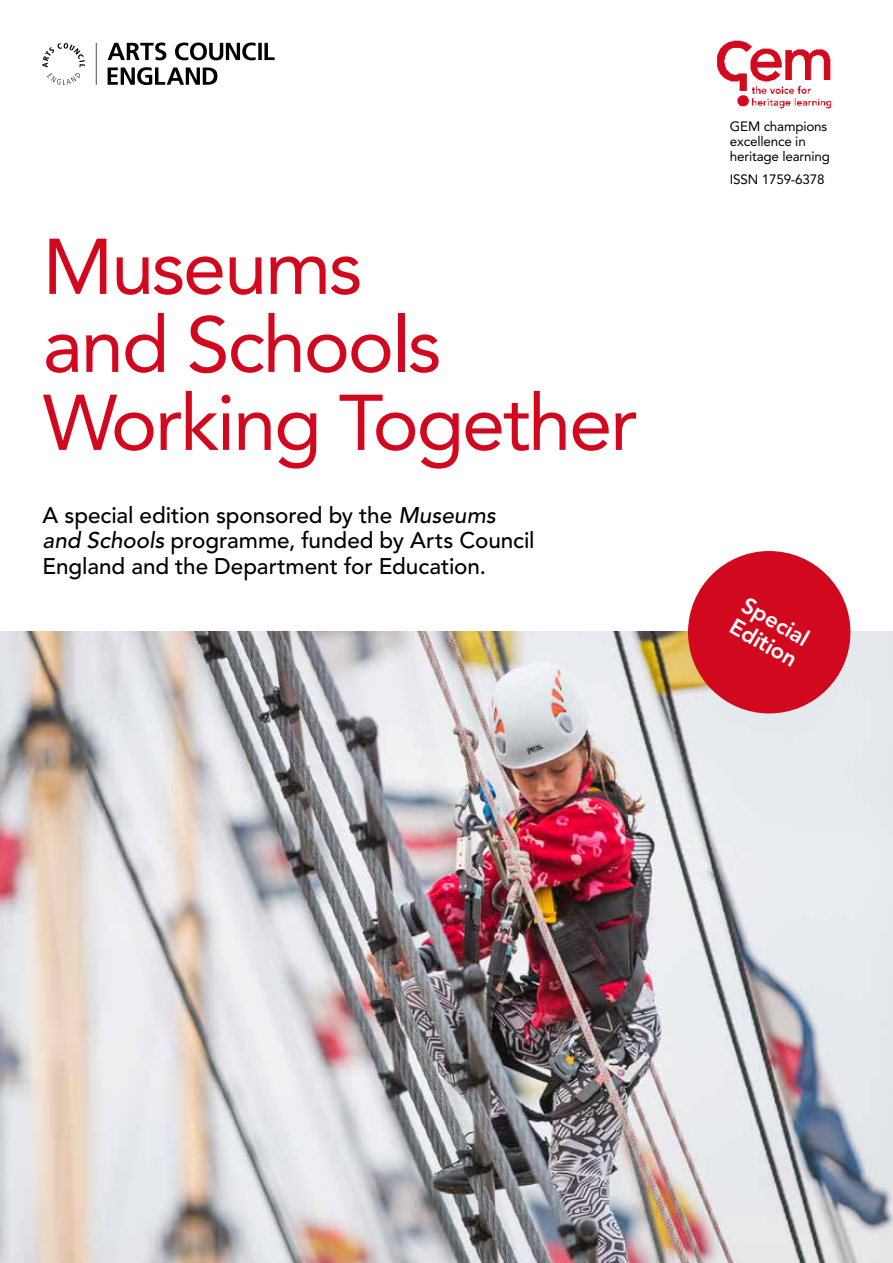
<style>
.page{position:relative;width:893px;height:1263px;background:#fff}
.page>*{position:absolute;margin:0;border:0;box-sizing:border-box;transform-origin:0 0}
.t1{font:78px/78px "Avenir";letter-spacing:-.03em;color:#d2091e}
.t2{font:500 22.5px/25.5px "Avenir";letter-spacing:-.005em;color:#000}
.t3{font:800 22.5px/24px "Avenir";color:#fff}
.t4{font:13.5px/15px "Avenir";letter-spacing:-.015em;color:#000}
.s1{font-style:italic}
</style>
<div class="page">
<img style="left:0;top:631px;width:893px;height:632px">
<div style="left:688px;top:551px;width:162px;height:162px;background:#d2091e;border-radius:50%"></div>
<svg style="left:42px;top:43px;width:233px;height:42px"></svg>
<img style="left:717px;top:40px;width:115px;height:69px">
<h1 class="t1" style="left:43px;top:228px;width:596px">Museums<br>and Schools<br>Working Together</h1>
<p class="t2" style="left:43px;top:503px;width:494px">A special edition sponsored by the <span class="s1">Museums and Schools</span> programme, funded by Arts Council<br>England and the Department for Education.</p>
<p class="t4" style="left:730px;top:119px;width:102px">GEM champions excellence in heritage learning</p>
<p class="t4" style="left:730px;top:172px;width:96px">ISSN 1759-6378</p>
<p class="t3" style="left:750px;top:593px;width:75px;rotate:30deg">Special<br>Edition</p>
</div>
